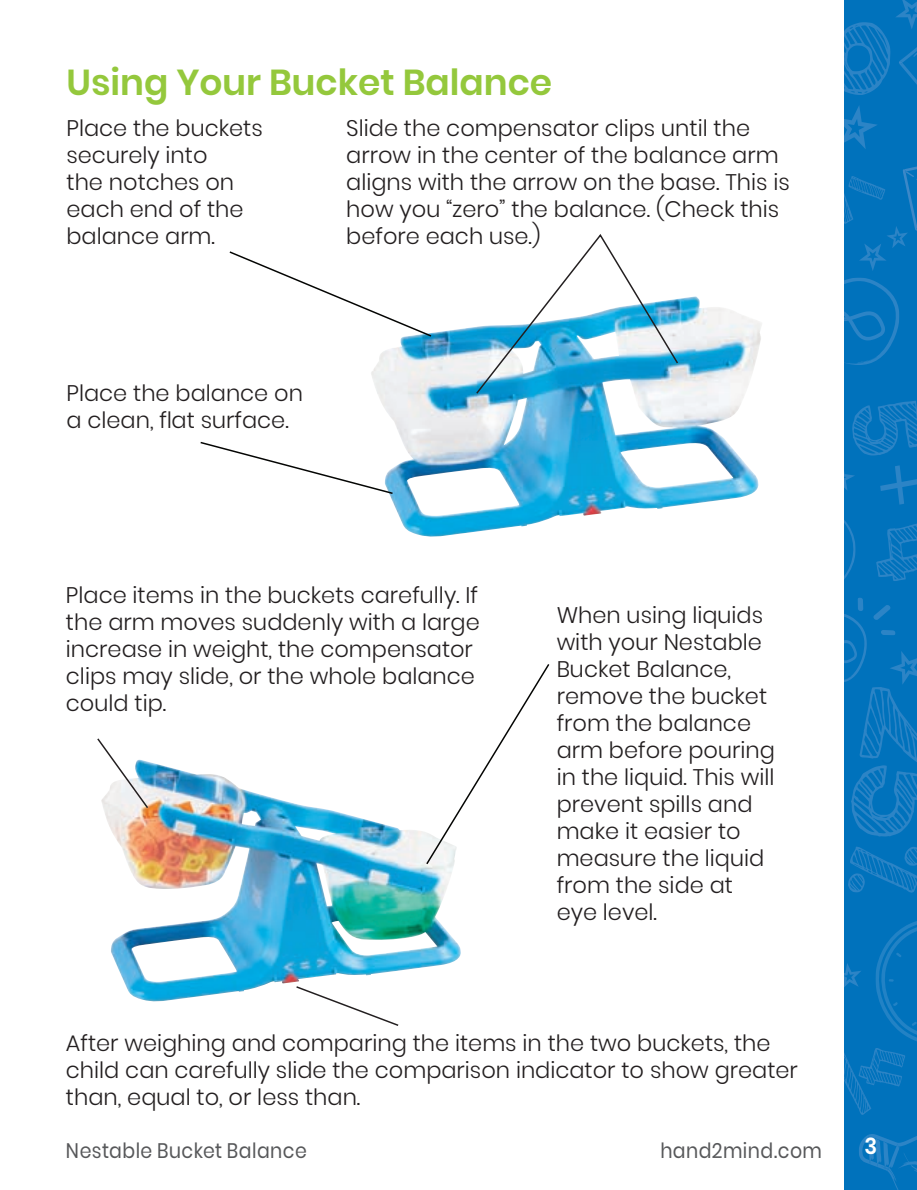
<style>
.page{position:relative;width:917px;height:1190px;background:#fff}
.page>*{position:absolute;margin:0;border:0;box-sizing:border-box;transform-origin:0 0}
.t1{font:600 36px "Poppins";color:#94c83c}
.t2{font:300 22.5px/27px "Poppins";color:#231f20}
.t3{font:600 22.5px "Poppins";color:#fff;scale:.95 1}
.t4{font:21px "Poppins";letter-spacing:.025em;color:#57585a;scale:.9 1}
</style>
<div class="page">
<div style="left:844px;top:0;width:73px;height:1190px;background:#0072bc"></div>
<svg style="left:844px;top:472px;width:11px;height:18px"></svg>
<svg style="left:844px;top:278px;width:55px;height:87px"></svg>
<svg style="left:852px;top:401px;width:65px;height:55px"></svg>
<svg style="left:876px;top:523px;width:41px;height:58px"></svg>
<svg style="left:880px;top:465px;width:37px;height:39px"></svg>
<svg style="left:844px;top:598px;width:73px;height:295px"></svg>
<svg style="left:844px;top:166px;width:73px;height:105px"></svg>
<svg style="left:905px;top:171px;width:9px;height:6px"></svg>
<svg style="left:844px;top:921px;width:73px;height:194px"></svg>
<svg style="left:844px;top:520px;width:12px;height:59px"></svg>
<img style="left:371px;top:296px;width:391px;height:241px">
<svg style="left:229px;top:251px;width:204px;height:87px"></svg>
<svg style="left:200px;top:441px;width:194px;height:54px"></svg>
<img style="left:104px;top:762px;width:357px;height:240px">
<svg style="left:425px;top:664px;width:125px;height:202px"></svg>
<svg style="left:475px;top:234px;width:204px;height:161px"></svg>
<svg style="left:97px;top:738px;width:53px;height:72px"></svg>
<svg style="left:295px;top:985px;width:105px;height:41px"></svg>
<svg style="left:844px;top:0;width:73px;height:149px"></svg>
<svg style="left:859px;top:1134px;width:58px;height:56px"></svg>
<h1 class="t1" style="left:66px;top:61px;width:487px">Using Your Bucket Balance</h1>
<p class="t2" style="left:66px;top:114px;width:198px">Place the buckets securely into<br>the notches on each end of the balance arm.</p>
<p class="t2" style="left:346px;top:114px;width:445px">Slide the compensator clips until the arrow in the center of the balance arm aligns with the arrow on the base. This is how you “zero” the balance. (Check this before each use.)</p>
<p class="t2" style="left:66px;top:379px;width:238px">Place the balance on a clean, flat surface.</p>
<p class="t2" style="left:66px;top:582px;width:415px">Place items in the buckets carefully. If the arm moves suddenly with a large increase in weight, the compensator clips may slide, or the whole balance could tip.</p>
<p class="t2" style="left:557px;top:602px;width:220px">When using liquids with your Nestable<br>Bucket Balance, remove the bucket from the balance arm before pouring in the liquid. This will prevent spills and make it easier to measure the liquid from the side at eye level.</p>
<p class="t2" style="left:66px;top:1029px;width:733px">After weighing and comparing the items in the two buckets, the child can carefully slide the comparison indicator to show greater than, equal to, or less than.</p>
<p class="t4" style="left:66px;top:1138px;width:269px">Nestable Bucket Balance</p>
<p class="t4" style="left:660px;top:1138px;width:181px">hand2mind.com</p>
<p class="t3" style="left:864px;top:1132px;width:15px">3</p>
</div>
